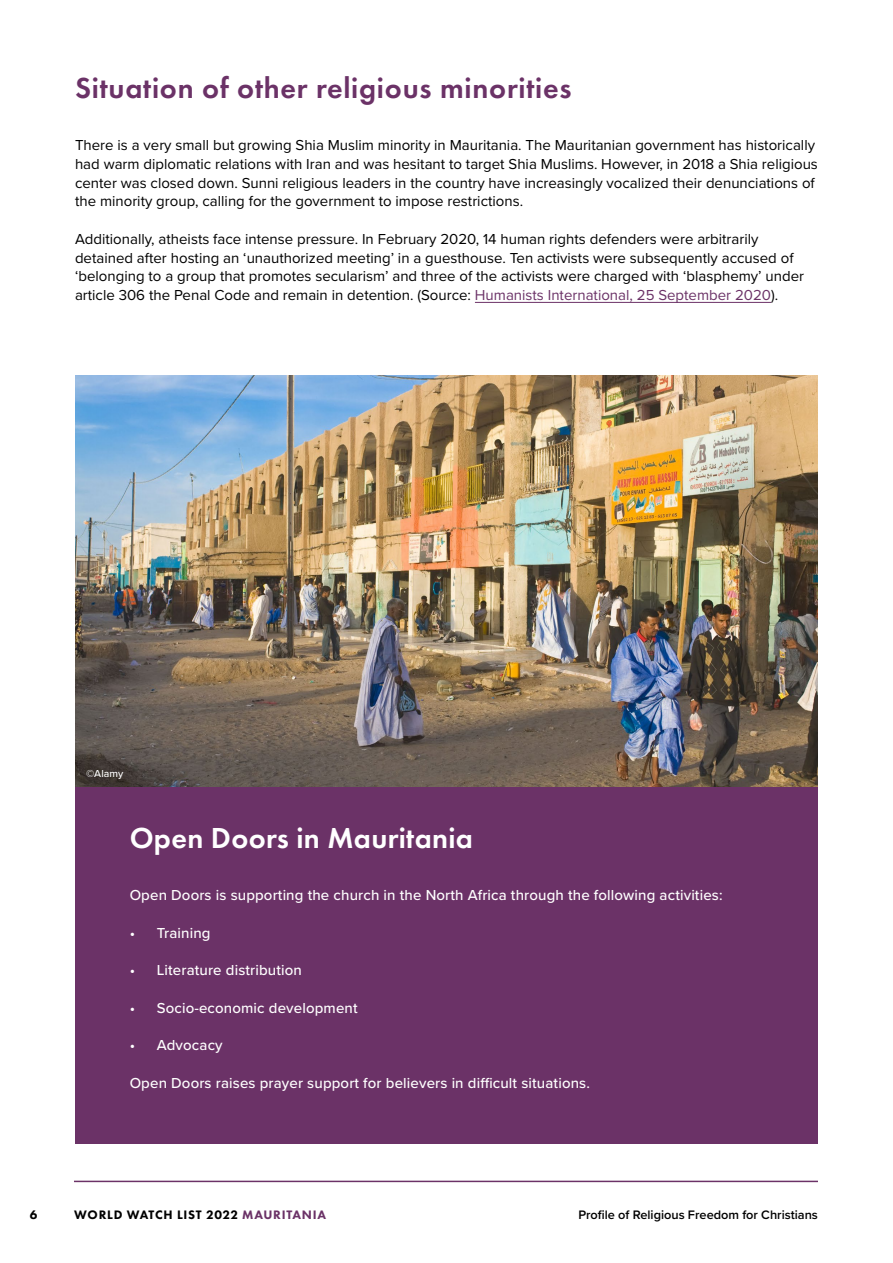
<style>
.page{position:relative;width:893px;height:1263px;background:#fff}
.page>*{position:absolute;margin:0;border:0;box-sizing:border-box;transform-origin:0 0}
.t1{font:600 30px "Futura PT";letter-spacing:.025em;color:#6b3267}
.t2{font:600 30px "Futura PT";letter-spacing:.01em;color:#fff}
.t3{font:15px/18.8px "Proxima Nova";color:#000}
.t4{font:500 15px "Proxima Nova";letter-spacing:.01em;color:#fff}
.t5{font:600 12.75px "Proxima Nova";color:#000}
.t6{font:800 12.75px "Futura PT";letter-spacing:.06em;color:#000}
.t7{font:500 10.5px "Proxima Nova";letter-spacing:.005em;color:#fff}
.s1{color:#6b3267}
</style>
<div class="page">
<hr style="left:74px;top:1181px;width:744px;height:1px;background:#6b3267">
<img style="left:75px;top:375px;width:743px;height:412px">
<div style="left:75px;top:788px;width:743px;height:356px;background:#6b3267"></div>
<hr style="left:475px;top:302px;width:296px;height:1px;background:#6b3267">
<h1 class="t1" style="left:75px;top:69px;width:498px">Situation of other religious minorities</h1>
<p class="t3" style="left:75px;top:135px;width:744px">There is a very small but growing Shia Muslim minority in Mauritania. The Mauritanian government has historically had warm diplomatic relations with Iran and was hesitant to target Shia Muslims. However, in 2018 a Shia religious center was closed down. Sunni religious leaders in the country have increasingly vocalized their denunciations of the minority group, calling for the government to impose restrictions.</p>
<p class="t3" style="left:75px;top:229px;width:731px">Additionally, atheists face intense pressure. In February 2020, 14 human rights defenders were arbitrarily detained after hosting an ‘unauthorized meeting’ in a guesthouse. Ten activists were subsequently accused of ‘belonging to a group that promotes secularism’ and three of the activists were charged with ‘blasphemy’ under article 306 the Penal Code and remain in detention. (Source: <span class="s1">Humanists International, 25 September 2020</span>).</p>
<p class="t7" style="left:86px;top:766px;width:39px">©Alamy</p>
<h1 class="t2" style="left:130px;top:819px;width:345px">Open Doors in Mauritania</h1>
<p class="t4" style="left:130px;top:884px;width:594px">Open Doors is supporting the church in the North Africa through the following activities:</p>
<p class="t4" style="left:130px;top:921px;width:82px">• Training</p>
<p class="t4" style="left:130px;top:959px;width:174px">• Literature distribution</p>
<p class="t4" style="left:130px;top:996px;width:230px">• Socio-economic development</p>
<p class="t4" style="left:130px;top:1034px;width:95px">• Advocacy</p>
<p class="t4" style="left:130px;top:1071px;width:462px">Open Doors raises prayer support for believers in difficult situations.</p>
<p class="t6" style="left:30px;top:1207px;width:9px">6</p>
<p class="t6" style="left:74px;top:1207px;width:254px">WORLD WATCH LIST 2022 <span class="s1">MAURITANIA</span></p>
<p class="t5" style="left:578px;top:1205px;width:241px">Profile of Religious Freedom for Christians</p>
</div>
